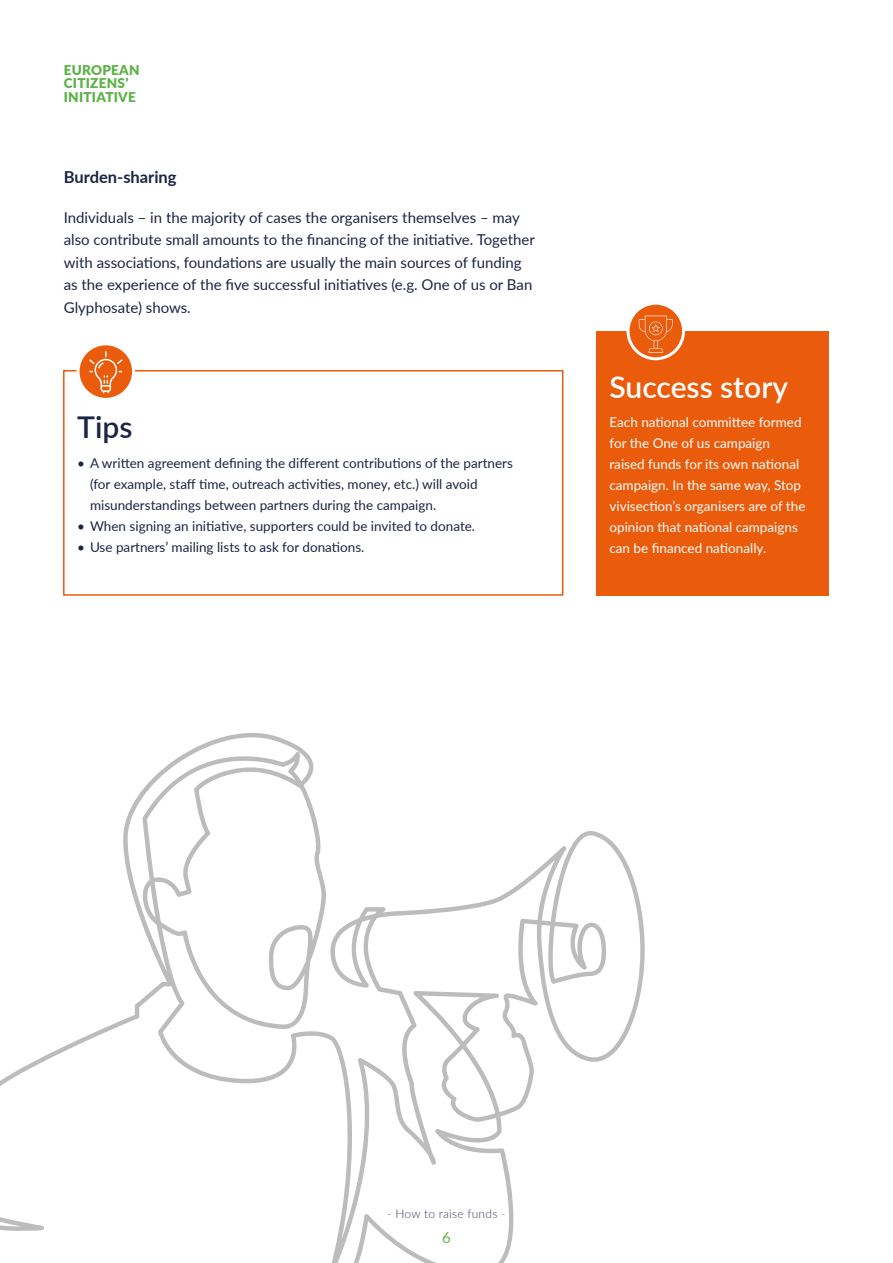
<style>
.page{position:relative;width:893px;height:1263px;background:#fff}
.page>*{position:absolute;margin:0;border:0;box-sizing:border-box;transform-origin:0 0}
.t1{font:600 30px "Lato";color:#fff}
.t2{font:600 30px "Lato";color:#1c2543}
.t3{font:700 16.5px "Lato";color:#1c2543}
.t4{font:15px/22.5px "Lato";color:#1c2543}
.t5{font:15px "Lato";color:#5cb246}
.t6{font:13.5px/21px "Lato";color:#1c2543}
.t7{font:13.5px/21px "Lato";color:#fff}
.t8{font:900 13.5px/13.5px "Lato";letter-spacing:.02em;color:#5cb246}
.t9{font:300 12px "Lato";letter-spacing:.02em;color:#3c3e5c}
</style>
<div class="page">
<div style="left:597px;top:331px;width:232px;height:265px;background:#ea5b0b"></div>
<svg style="left:628px;top:303px;width:55px;height:56px"></svg>
<div style="left:626px;top:302px;width:59px;height:58px;border:3px solid #fff;border-radius:50%"></div>
<svg style="left:638px;top:316px;width:36px;height:37px"></svg>
<div style="left:63px;top:370px;width:500px;height:226px;border:2px solid #ea5b0b"></div>
<svg style="left:78px;top:344px;width:56px;height:55px"></svg>
<div style="left:77px;top:342px;width:58px;height:59px;border:3px solid #fff;border-radius:50%"></div>
<svg style="left:89px;top:351px;width:33px;height:42px"></svg>
<svg style="left:0;top:733px;width:645px;height:530px"></svg>
<p class="t8" style="left:64px;top:62px;width:77px">EUROPEAN<br>CITIZENS’<br>INITIATIVE</p>
<p class="t3" style="left:64px;top:165px;width:114px">Burden-sharing</p>
<p class="t4" style="left:64px;top:206px;width:473px">Individuals – in the majority of cases the organisers themselves – may also contribute small amounts to the financing of the initiative. Together with associations, foundations are usually the main sources of funding as the experience of the five successful initiatives (e.g. One of us or Ban Glyphosate) shows.</p>
<h1 class="t2" style="left:77px;top:405px;width:57px">Tips</h1>
<p class="t6" style="left:90px;top:452px;width:424px;text-indent:-13px">• A written agreement defining the different contributions of the partners (for example, staff time, outreach activities, money, etc.) will avoid misunderstandings between partners during the campaign.</p>
<p class="t6" style="left:77px;top:515px;width:399px">• When signing an initiative, supporters could be invited to donate.</p>
<p class="t6" style="left:77px;top:536px;width:289px">• Use partners’ mailing lists to ask for donations.</p>
<h1 class="t1" style="left:609px;top:365px;width:180px">Success story</h1>
<p class="t7" style="left:609px;top:411px;width:197px">Each national committee formed for the One of us campaign raised funds for its own national campaign. In the same way, Stop vivisection’s organisers are of the opinion that national campaigns can be financed nationally.</p>
<p class="t9" style="left:387px;top:1206px;width:120px">- How to raise funds -</p>
<p class="t5" style="left:442px;top:1227px;width:10px">6</p>
</div>
